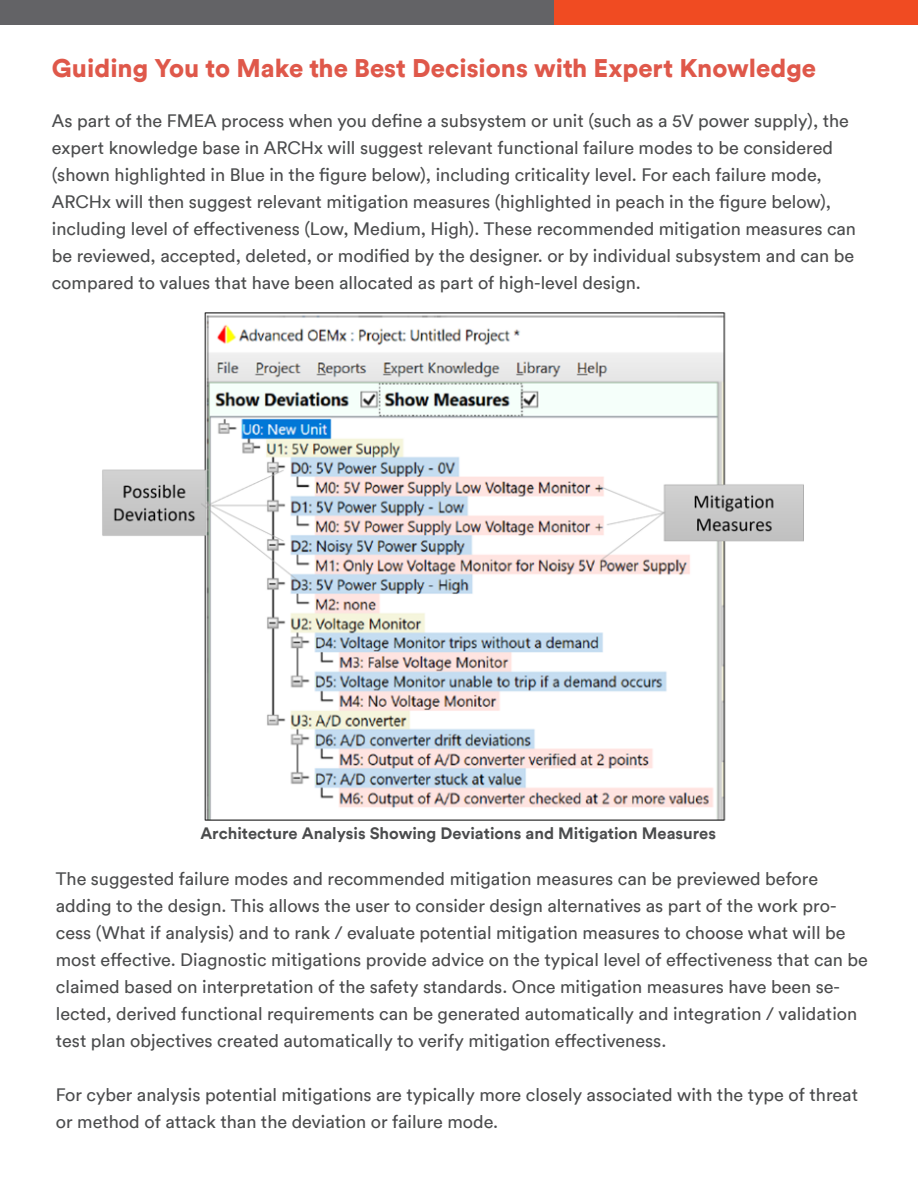
<style>
.page{position:relative;width:918px;height:1188px;background:#fff}
.page>*{position:absolute;margin:0;border:0;box-sizing:border-box;transform-origin:0 0}
.t1{font:900 25.5px "Circular";color:#df584a}
.t2{font:18px/27px "Circular";color:#4b4c4d}
.t3{font:700 16.5px "Circular";color:#4b4c4d}
</style>
<div class="page">
<div style="left:0;top:0;width:555px;height:25px;background:#636366"></div>
<div style="left:555px;top:0;width:363px;height:25px;background:#f04b22"></div>
<img style="left:102px;top:312px;width:702px;height:509px">
<p class="t1" style="left:52px;top:51px;width:766px">Guiding You to Make the Best Decisions with Expert Knowledge</p>
<p class="t2" style="left:52px;top:107px;width:806px">As part of the FMEA process when you define a subsystem or unit (such as a 5V power supply), the expert knowledge base in ARCHx will suggest relevant functional failure modes to be considered (shown highlighted in Blue in the figure below), including criticality level. For each failure mode, ARCHx will then suggest relevant mitigation measures (highlighted in peach in the figure below), including level of effectiveness (Low, Medium, High). These recommended mitigation measures can be reviewed, accepted, deleted, or modified by the designer. or by individual subsystem and can be compared to values that have been allocated as part of high-level design.</p>
<p class="t3" style="left:200px;top:823px;width:517px">Architecture Analysis Showing Deviations and Mitigation Measures</p>
<p class="t2" style="left:56px;top:865px;width:814px">The suggested failure modes and recommended mitigation measures can be previewed before adding to the design. This allows the user to consider design alternatives as part of the work pro&shy;cess (What if analysis) and to rank / evaluate potential mitigation measures to choose what will be most effective. Diagnostic mitigations provide advice on the typical level of effectiveness that can be claimed based on interpretation of the safety standards. Once mitigation measures have been se&shy;lected, derived functional requirements can be generated automatically and integration / validation test plan objectives created automatically to verify mitigation effectiveness.</p>
<p class="t2" style="left:56px;top:1081px;width:804px">For cyber analysis potential mitigations are typically more closely associated with the type of threat or method of attack than the deviation or failure mode.</p>
</div>
